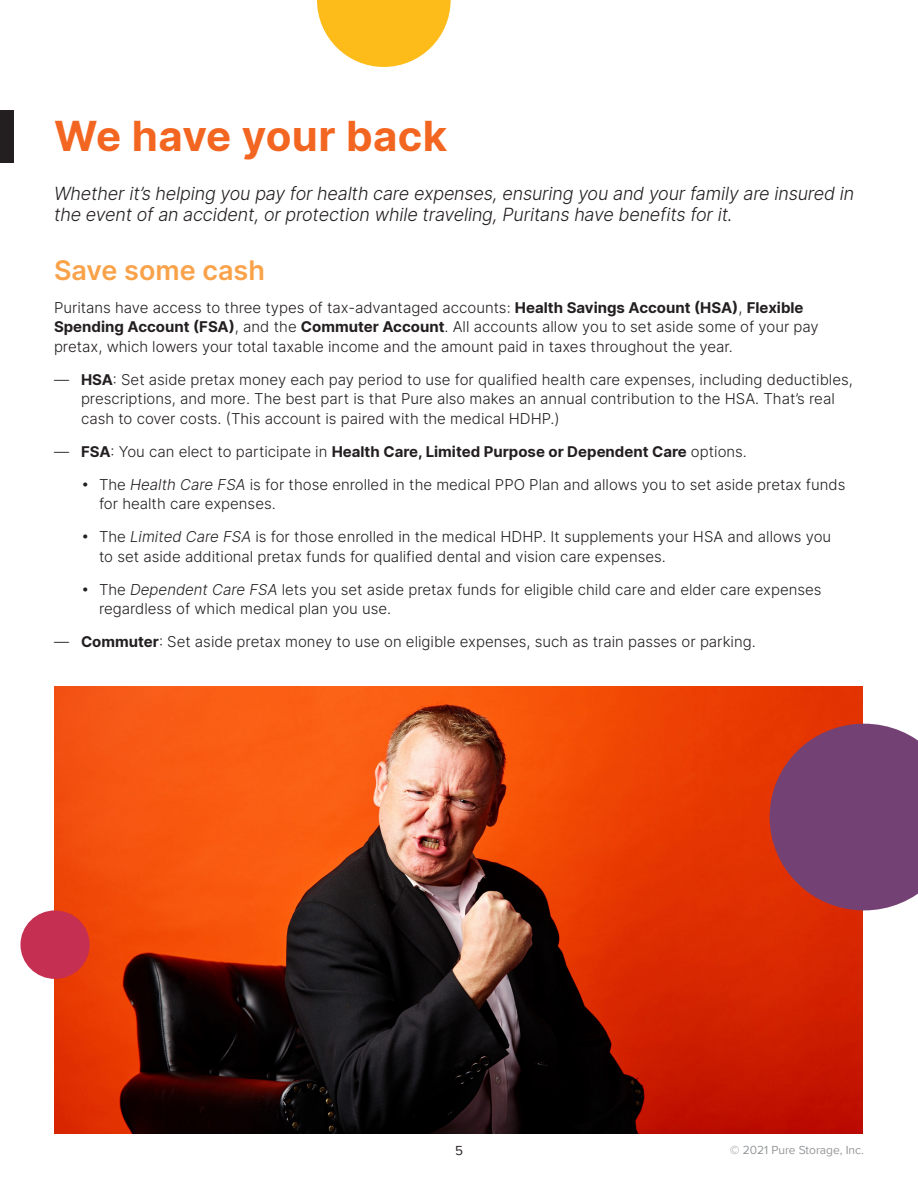
<style>
.page{position:relative;width:918px;height:1188px;background:#fff}
.page>*{position:absolute;margin:0;border:0;box-sizing:border-box;transform-origin:0 0}
.Headline_1{font:700 42px "Inter";letter-spacing:.005em;color:#f36621}
.Heading_2{font:600 27px "Inter";color:#f9a249}
.Body{font:italic 300 18px/21px "Inter";letter-spacing:-.01em;color:#231f20}
.Body_8{font:300 15px/19.5px "Inter";color:#231f20}
.Body_8-2{font:700 15px "Inter";color:#231f20}
.t1{font:13.5px "Proxima Nova";color:#231f20}
.t2{font:12px "Proxima Nova";color:#939598}
.s1{font-weight:700}
.s2{font-weight:300}
.s3{font-style:italic}
</style>
<div class="page">
<div style="left:0;top:111px;width:13px;height:52px;background:#231f20"></div>
<img style="left:54px;top:687px;width:808px;height:447px">
<div style="left:20px;top:910px;width:70px;height:69px;background:#c52f51;border-radius:50%"></div>
<svg style="left:770px;top:724px;width:148px;height:186px;background:#854267"></svg>
<svg style="left:317px;top:0;width:134px;height:67px"></svg>
<p class="Headline_1" style="left:54px;top:105px;width:395px">We have your back</p>
<p class="Body" style="left:54px;top:183px;width:802px">Whether it’s helping you pay for health care expenses, ensuring you and your family are insured in the event of an accident, or protection while traveling, Puritans have benefits for it.</p>
<p class="Heading_2" style="left:54px;top:250px;width:212px">Save some cash</p>
<p class="Body_8" style="left:54px;top:297px;width:766px">Puritans have access to three types of tax-advantaged accounts: <span class="s1">Health Savings Account (HSA)</span>, <span class="s1">Flexible<br>Spending Account (FSA)</span>, and the <span class="s1">Commuter Account</span>. All accounts allow you to set aside some of your pay pretax, which lowers your total taxable income and the amount paid in taxes throughout the year.</p>
<p class="Body_8" style="left:81px;top:369px;width:773px;text-indent:-27px">— <span class="s1">HSA</span>: Set aside pretax money each pay period to use for qualified health care expenses, including deductibles, prescriptions, and more. The best part is that Pure also makes an annual contribution to the HSA. That’s real cash to cover costs. (This account is paired with the medical HDHP.)</p>
<p class="Body_8-2" style="left:54px;top:440px;width:694px"><span class="s2">—</span> FSA<span class="s2">: You can elect to participate in</span> Health Care, Limited Purpose or Dependent Care <span class="s2">options.</span></p>
<p class="Body_8" style="left:99px;top:474px;width:748px;text-indent:-18px">• The <span class="s3">Health Care FSA</span> is for those enrolled in the medical PPO Plan and allows you to set aside pretax funds for health care expenses.</p>
<p class="Body_8" style="left:99px;top:527px;width:734px;text-indent:-18px">• The <span class="s3">Limited Care FSA</span> is for those enrolled in the medical HDHP. It supplements your HSA and allows you to set aside additional pretax funds for qualified dental and vision care expenses.</p>
<p class="Body_8" style="left:99px;top:579px;width:724px;text-indent:-18px">• The <span class="s3">Dependent Care FSA</span> lets you set aside pretax funds for eligible child care and elder care expenses regardless of which medical plan you use.</p>
<p class="Body_8" style="left:54px;top:632px;width:703px">— <span class="s1">Commuter</span>: Set aside pretax money to use on eligible expenses, such as train passes or parking.</p>
<p class="t1" style="left:455px;top:1141px;width:9px">5</p>
<p class="t2" style="left:730px;top:1141px;width:135px">© 2021 Pure Storage, Inc.</p>
</div>
